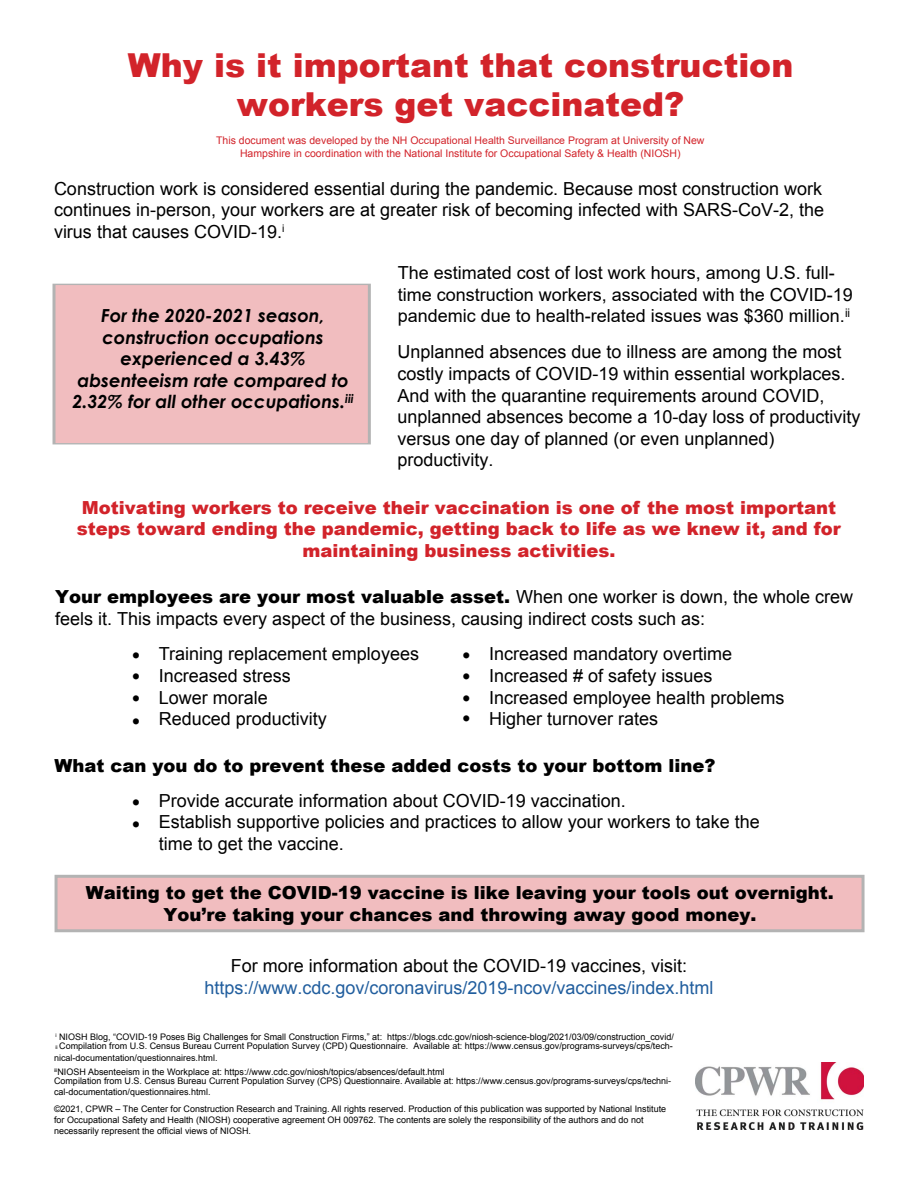
<style>
.page{position:relative;width:918px;height:1188px;background:#fff}
.page>*{position:absolute;margin:0;border:0;box-sizing:border-box;transform-origin:0 0}
.t1{font:900 33px/39.6px "Arial";color:#d2232a;text-align:center}
.t2{font:18px/21.6px "Arial";color:#000}
.t3{font:900 18px/21.6px "Arial";color:#000;text-align:center}
.t4{font:900 18px/21.6px "Arial";color:#d2232a;text-align:center}
.t5{font:italic 700 18px/21.6px "Century Gothic";color:#000;text-align:center}
.t6{font:18px "Arial";color:#215e9e}
.t7{font:10.5px/12.6px "Arial";color:#d2232a;text-align:center}
.t8{font:9px/10.8px "Arial";color:#000}
.s1{font-weight:900}
.s2{font-size:24px}
.s3{font-size:5.25px}
</style>
<div class="page">
<img style="left:696px;top:1063px;width:168px;height:67px">
<div style="left:54px;top:286px;width:315px;height:157px;background:#f1bdbf"></div>
<div style="left:56px;top:876px;width:807px;height:55px;background:#f1bdbf"></div>
<h1 class="t1" style="left:128px;top:44px;width:667px">Why is it important that construction workers get vaccinated?</h1>
<p class="t7" style="left:216px;top:135px;width:490px">This document was developed by the NH Occupational Health Surveillance Program at University of New<br>Hampshire in coordination with the National Institute for Occupational Safety &amp; Health (NIOSH)</p>
<p class="t2" style="left:54px;top:178px;width:772px;text-align:justify">Construction work is considered essential during the pandemic. Because most construction work continues in-person, your workers are at greater risk of becoming infected with SARS-CoV-2, the virus that causes COVID-19.<sup>i</sup></p>
<p class="t2" style="left:398px;top:262px;width:457px">The estimated cost of lost work hours, among U.S. full&shy;time construction workers, associated with the COVID-19 pandemic due to health-related issues was $360 million.<sup>ii</sup></p>
<p class="t2" style="left:397px;top:342px;width:465px">Unplanned absences due to illness are among the most costly impacts of COVID-19 within essential workplaces.<br>And with the quarantine requirements around COVID, unplanned absences become a 10-day loss of productivity versus one day of planned (or even unplanned) productivity.</p>
<p class="t4" style="left:77px;top:496px;width:765px">Motivating workers to receive their vaccination is one of the most important steps toward ending the pandemic, getting back to life as we knew it, and for maintaining business activities.</p>
<p class="t2" style="left:55px;top:586px;width:800px"><span class="s1">Your employees are your most valuable asset.</span> When one worker is down, the whole crew feels it. This impacts every aspect of the business, causing indirect costs such as:</p>
<p class="t2" style="left:132px;top:643px;width:289px"><span class="s2">•</span> Training replacement employees</p>
<p class="t2" style="left:132px;top:665px;width:161px"><span class="s2">•</span> Increased stress</p>
<p class="t2" style="left:132px;top:687px;width:138px"><span class="s2">•</span> Lower morale</p>
<p class="t2" style="left:132px;top:708px;width:197px"><span class="s2">•</span> Reduced productivity</p>
<p class="t5" style="left:72px;top:304px;width:283px">For the 2020-2021 season, construction occupations experienced a 3.43% absenteeism rate compared to<br>2.32% for all other occupations.<sup>iii</sup></p>
<p class="t2" style="left:462px;top:643px;width:272px"><span class="s2">•</span> Increased mandatory overtime</p>
<p class="t2" style="left:462px;top:665px;width:252px"><span class="s2">•</span> Increased # of safety issues</p>
<p class="t2" style="left:462px;top:687px;width:324px"><span class="s2">•</span> Increased employee health problems</p>
<p class="t2" style="left:462px;top:708px;width:198px"><span class="s2">•</span> Higher turnover rates</p>
<p class="t3" style="left:55px;top:754px;width:663px">What can you do to prevent these added costs to your bottom line?</p>
<p class="t2" style="left:132px;top:790px;width:496px"><span class="s2">•</span> Provide accurate information about COVID-19 vaccination.</p>
<p class="t2" style="left:159px;top:811px;width:603px;text-indent:-27px"><span class="s2">•</span> Establish supportive policies and practices to allow your workers to take the time to get the vaccine.</p>
<p class="t3" style="left:86px;top:881px;width:749px">Waiting to get the COVID-19 vaccine is like leaving your tools out overnight.<br>You’re taking your chances and throwing away good money.</p>
<p class="t2" style="left:231px;top:955px;width:458px">For more information about the COVID-19 vaccines, visit:</p>
<p class="t6" style="left:204px;top:976px;width:511px">https://www.cdc.gov/coronavirus/2019-ncov/vaccines/index.html</p>
<p class="t8" style="left:55px;top:1033px;width:620px;line-height:9px"><sup>i</sup> NIOSH Blog, “COVID-19 Poses Big Challenges for Small Construction Firms,” at: https://blogs.cdc.gov/niosh-science-blog/2021/03/09/construction_covid/ <span class="s3">ii</span> Compilation from U.S. Census Bureau Current Population Survey (CPD) Questionnaire. Available at: https://www.census.gov/programs-surveys/cps/tech-</p>
<p class="t8" style="left:54px;top:1051px;width:392px;line-height:13.8px">nical-documentation/questionnaires.html.<br><sup>iii</sup>NIOSH Absenteeism in the Workplace at: https://www.cdc.gov/niosh/topics/absences/default.html</p>
<p class="t8" style="left:54px;top:1075px;width:619px;line-height:11.4px">Compilation from U.S. Census Bureau Current Population Survey (CPS) Questionnaire. Available at: https://www.census.gov/programs-surveys/cps/techni&shy;cal-documentation/questionnaires.html.</p>
<p class="t8" style="left:54px;top:1104px;width:614px">©2021, CPWR – The Center for Construction Research and Training. All rights reserved. Production of this publication was supported by National Institute for Occupational Safety and Health (NIOSH) cooperative agreement OH 009762. The contents are solely the responsibility of the authors and do not necessarily represent the official views of NIOSH.</p>
</div>
